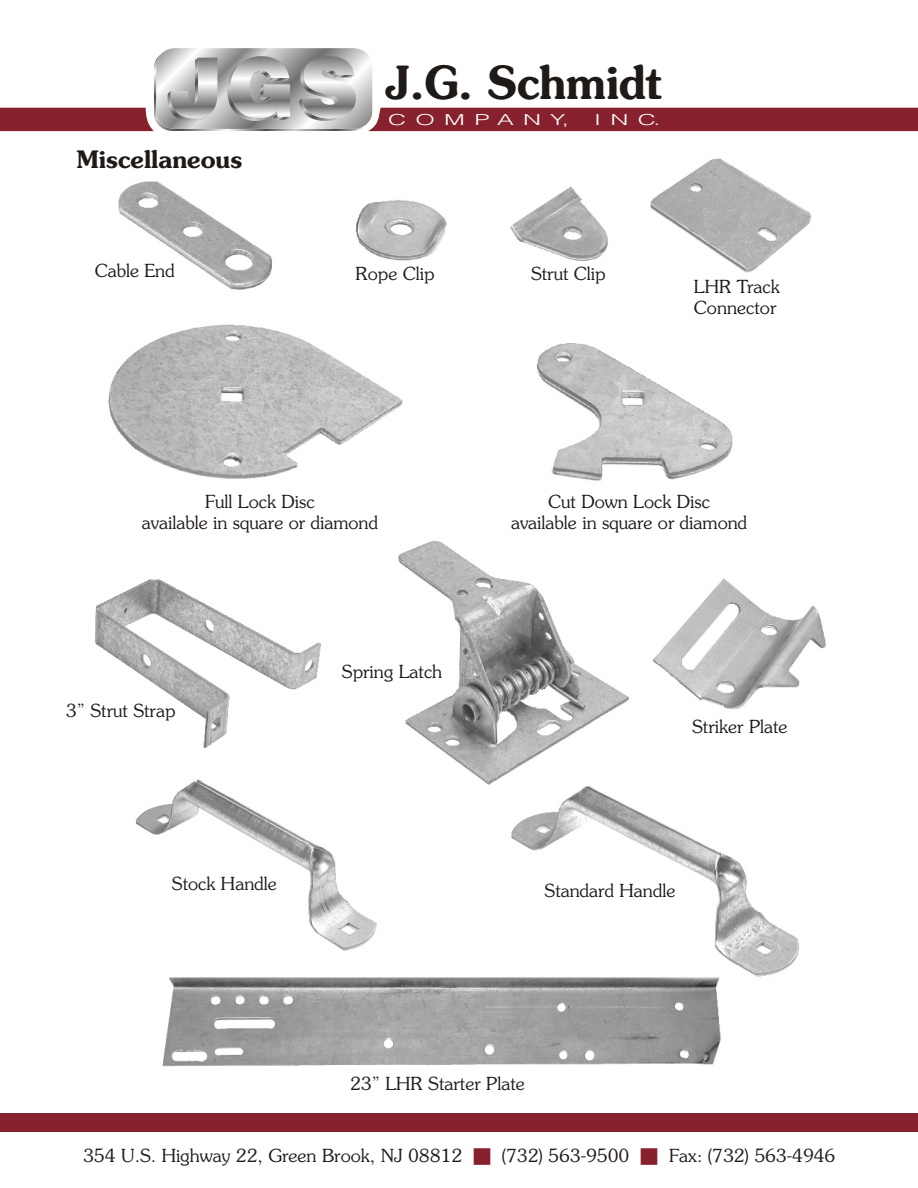
<style>
.page{position:relative;width:918px;height:1188px;background:#fff}
.page>*{position:absolute;margin:0;border:0;box-sizing:border-box;transform-origin:0 0}
.t1{font:700 45.6px "Southern";color:#1f1a17;scale:.95 1}
.t2{font:700 24px "Southern";color:#1f1a17}
.t3{font:18px/21.1px "Southern";color:#1f1a17;text-align:center}
.t4{font:18px "Zapf Dingbats BT";color:#87212e}
.t5{font:300 15.15px "Helvetica";letter-spacing:.37em;color:#fff;scale:1.65 1}
.s1{color:#87212e}
</style>
<div class="page">
<div style="left:0;top:1113px;width:918px;height:18px;background:#87212e"></div>
<img style="left:95px;top:579px;width:226px;height:169px">
<img style="left:537px;top:343px;width:196px;height:138px">
<img style="left:108px;top:324px;width:295px;height:155px">
<img style="left:356px;top:200px;width:91px;height:61px">
<img style="left:135px;top:779px;width:242px;height:172px">
<img style="left:511px;top:796px;width:288px;height:181px">
<img style="left:650px;top:158px;width:161px;height:115px">
<img style="left:510px;top:186px;width:99px;height:75px">
<img style="left:118px;top:181px;width:154px;height:109px">
<img style="left:374px;top:540px;width:255px;height:256px">
<img style="left:653px;top:578px;width:173px;height:132px">
<img style="left:162px;top:971px;width:563px;height:96px">
<svg style="left:156px;top:48px;width:216px;height:81px"></svg>
<svg style="left:0;top:54px;width:918px;height:77px"></svg>
<h2 class="t2" style="left:77px;top:151px;width:167px">Miscellaneous</h2>
<h1 class="t1" style="left:385px;top:66px;width:293px">J.G. Schmidt</h1>
<p class="t5" style="left:388px;top:113px;width:111px">COMPANY,</p>
<p class="t5" style="left:594px;top:113px;width:42px">INC.</p>
<p class="t3" style="left:95px;top:261px;width:81px">Cable End</p>
<p class="t3" style="left:356px;top:265px;width:80px">Rope Clip</p>
<p class="t3" style="left:531px;top:265px;width:76px">Strut Clip</p>
<p class="t3" style="left:694px;top:277px;width:87px;text-align:left">LHR Track<br>Connector</p>
<p class="t3" style="left:142px;top:492px;width:238px">Full Lock Disc<br>available in square or diamond</p>
<p class="t3" style="left:66px;top:701px;width:111px">3” Strut Strap</p>
<p class="t3" style="left:172px;top:874px;width:106px">Stock Handle</p>
<p class="t3" style="left:342px;top:662px;width:102px">Spring Latch</p>
<p class="t3" style="left:511px;top:492px;width:238px">Cut Down Lock Disc<br>available in square or diamond</p>
<p class="t3" style="left:692px;top:717px;width:97px">Striker Plate</p>
<p class="t3" style="left:545px;top:882px;width:132px">Standard Handle</p>
<p class="t3" style="left:350px;top:1074px;width:176px">23” LHR Starter Plate</p>
<p class="t3" style="left:83px;top:1146px;width:409px">354 U.S. Highway 22, Green Brook, NJ 08812 <span class="s1">■</span></p>
<p class="t4" style="left:640px;top:1148px;width:19px">■</p>
<p class="t3" style="left:502px;top:1146px;width:129px">(732) 563-9500</p>
<p class="t3" style="left:669px;top:1146px;width:168px">Fax: (732) 563-4946</p>
</div>
